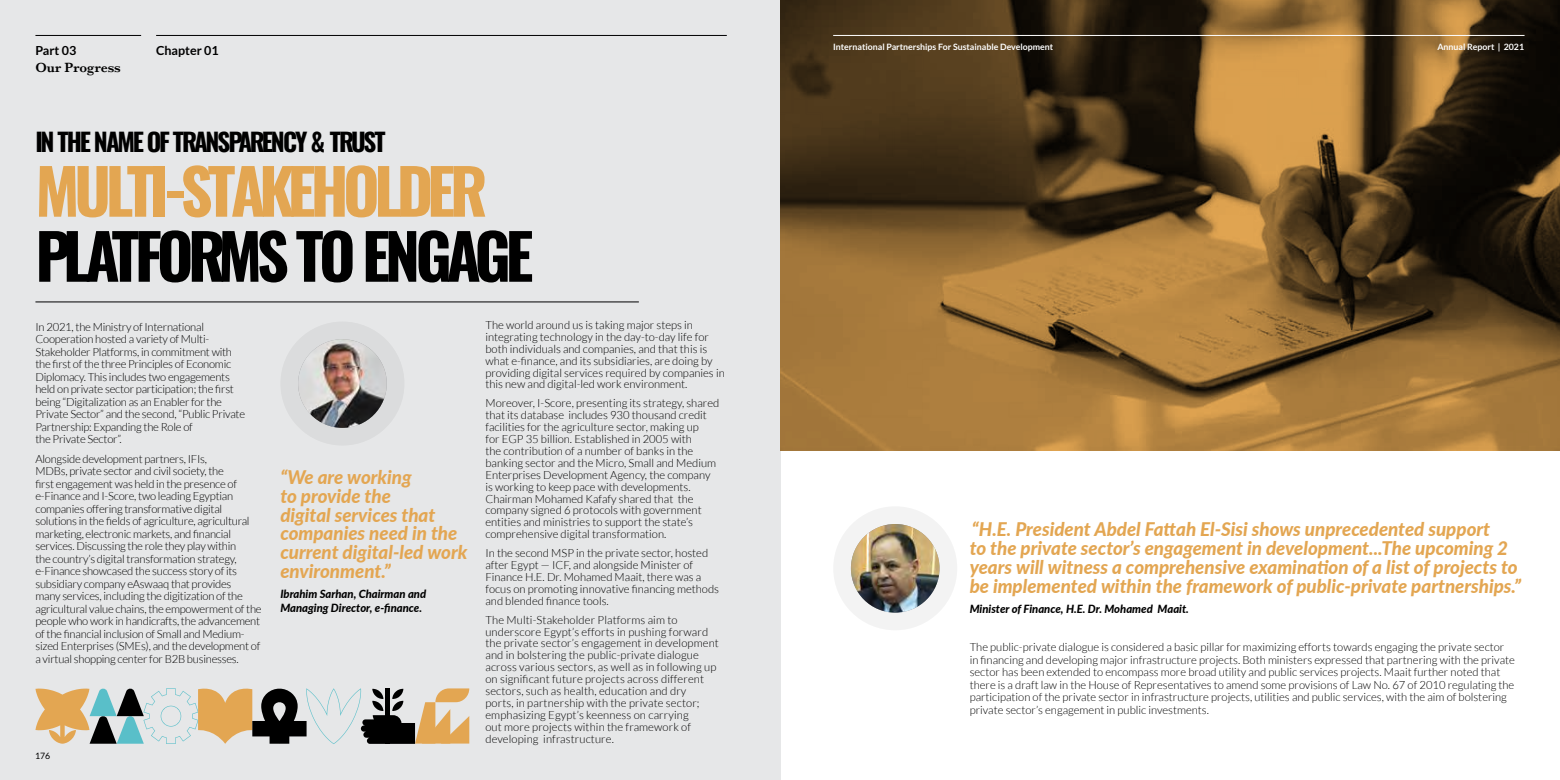
<style>
.page{position:relative;width:1560px;height:780px;background:#fff}
.page>*{position:absolute;margin:0;border:0;box-sizing:border-box;transform-origin:0 0}
.t1{font:62.5px "Oswald";letter-spacing:-.085em;color:#e3a652}
.t2{font:62.5px "Oswald";letter-spacing:-.085em;color:#000}
.t3{font:25px "Oswald";letter-spacing:-.085em;color:#000}
.t4{font:italic 800 18.75px/18.8px "Lato";color:#e3a652}
.t5{font:600 13.75px "Baskerville";color:#000}
.t6{font:700 12.5px "Lato";color:#000}
.t7{font:300 11.25px/11.9px "Lato";color:#000}
.t8{font:300 11.25px/12.5px "Lato";letter-spacing:-.02em;color:#000}
.t9{font:italic 800 11.25px/13.5px "Lato";color:#000}
.t10{font:700 8.75px "Lato";color:#fff}
.t11{font:8.75px "Lato";color:#000}
</style>
<div class="page">
<div style="left:0;top:0;width:780px;height:780px;background:#e6e7e8"></div>
<svg style="left:780px;top:0;width:779px;height:450px;background:#745429"></svg>
<div style="left:280px;top:321px;width:124px;height:124px;background:#dbdcdd;border-radius:50%"></div>
<img style="left:298px;top:339px;width:89px;height:89px;border-radius:44px">
<div style="left:833px;top:506px;width:124px;height:124px;background:#f3f3f3;border-radius:50%"></div>
<img style="left:850px;top:524px;width:89px;height:88px;border-radius:44px">
<svg style="left:35px;top:688px;width:434px;height:56px"></svg>
<hr style="left:35px;top:301px;width:603px;height:1px;background:#000">
<hr style="left:35px;top:35px;width:106px;height:1px;background:#000">
<hr style="left:156px;top:35px;width:570px;height:1px;background:#000">
<hr style="left:833px;top:35px;width:691px;height:1px;background:#fff">
<p class="t6" style="left:35px;top:44px;width:42px">Part 03</p>
<p class="t6" style="left:156px;top:44px;width:64px">Chapter 01</p>
<p class="t5" style="left:35px;top:58px;width:87px">Our Progress</p>
<h2 class="t3" style="left:35px;top:119px;width:351px">IN THE NAME OF TRANSPARENCY &amp; TRUST</h2>
<h1 class="t1" style="left:35px;top:136px;width:453px">MULTI-STAKEHOLDER</h1>
<h1 class="t2" style="left:35px;top:201px;width:499px">PLATFORMS TO ENGAGE</h1>
<p class="t8" style="left:35px;top:320px;width:211px">In 2021, the Ministry of International Cooperation hosted a variety of Multi-Stakeholder Platforms, in commitment with the first of the three Principles of Economic Diplomacy. This includes two engagements held on private sector participation; the first being “Digitalization as an Enabler for the Private Sector” and the second, “Public Private Partnership: Expanding the Role of<br>the Private Sector”.</p>
<p class="t8" style="left:35px;top:452px;width:228px">Alongside development partners, IFIs,<br>MDBs, private sector and civil society, the<br>first engagement was held in the presence of e-Finance and I-Score, two leading Egyptian companies offering transformative digital solutions in the fields of agriculture, agricultural marketing, electronic markets, and financial services. Discussing the role they play within<br>the country’s digital transformation strategy, e-Finance showcased the success story of its subsidiary company eAswaaq that provides<br>many services, including the digitization of the agricultural value chains, the empowerment of the people who work in handicrafts, the advancement of the financial inclusion of Small and Medium&shy;sized Enterprises (SMEs), and the development of a virtual shopping center for B2B businesses.</p>
<p class="t7" style="left:485px;top:319px;width:241px">The world around us is taking major steps in integrating technology in the day-to-day life for both individuals and companies, and that this is what e-finance, and its subsidiaries, are doing by providing digital services required by companies in this new and digital-led work environment.</p>
<p class="t7" style="left:485px;top:397px;width:235px">Moreover, I-Score, presenting its strategy, shared that its database includes 930 thousand credit facilities for the agriculture sector, making up<br>for EGP 35 billion. Established in 2005 with<br>the contribution of a number of banks in the banking sector and the Micro, Small and Medium Enterprises Development Agency, the company is working to keep pace with developments.<br>Chairman Mohamed Kafafy shared that the company signed 6 protocols with government entities and ministries to support the state’s comprehensive digital transformation.</p>
<p class="t7" style="left:485px;top:547px;width:235px">In the second MSP in the private sector, hosted after Egypt — ICF, and alongside Minister of Finance H.E. Dr. Mohamed Maait, there was a focus on promoting innovative financing methods and blended finance tools.</p>
<p class="t7" style="left:485px;top:613px;width:235px">The Multi-Stakeholder Platforms aim to underscore Egypt’s efforts in pushing forward the private sector’s engagement in development and in bolstering the public-private dialogue across various sectors, as well as in following up on significant future projects across different sectors, such as health, education and dry<br>ports, in partnership with the private sector; emphasizing Egypt’s keenness on carrying<br>out more projects within the framework of developing infrastructure.</p>
<h3 class="t4" style="left:280px;top:467px;width:188px">“We are working<br>to provide the<br>digital services that companies need in the current digital-led work environment.”</h3>
<p class="t9" style="left:280px;top:587px;width:147px">Ibrahim Sarhan, Chairman and<br>Managing Director, e-finance.</p>
<p class="t11" style="left:35px;top:750px;width:17px">176</p>
<p class="t10" style="left:833px;top:41px;width:221px">International Partnerships For Sustainable Development</p>
<p class="t10" style="left:1436px;top:41px;width:88px">Annual Report | 2021</p>
<p class="t4" style="left:969px;top:519px;width:553px">“H.E. President Abdel Fattah El-Sisi shows unprecedented support<br>to the private sector’s engagement in development...The upcoming 2 years will witness a comprehensive examination of a list of projects to be implemented within the framework of public-private partnerships.”</p>
<p class="t9" style="left:969px;top:602px;width:221px">Minister of Finance, H.E. Dr. Mohamed Maait.</p>
<p class="t7" style="left:969px;top:641px;width:546px;line-height:12.5px">The public-private dialogue is considered a basic pillar for maximizing efforts towards engaging the private sector in financing and developing major infrastructure projects. Both ministers expressed that partnering with the private sector has been extended to encompass more broad utility and public services projects. Maait further noted that there is a draft law in the House of Representatives to amend some provisions of Law No. 67 of 2010 regulating the participation of the private sector in infrastructure projects, utilities and public services, with the aim of bolstering private sector’s engagement in public investments.</p>
</div>
